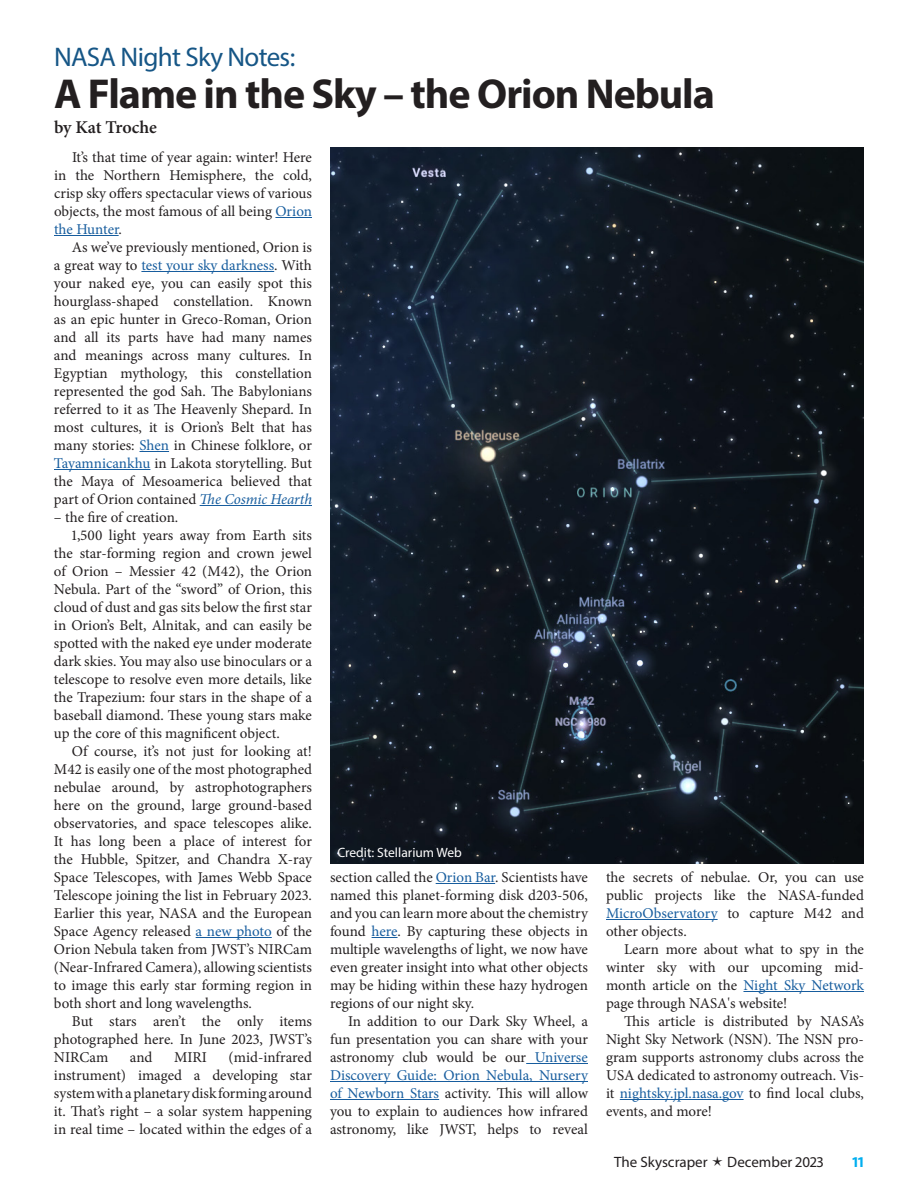
<style>
.page{position:relative;width:918px;height:1188px;background:#fff}
.page>*{position:absolute;margin:0;border:0;box-sizing:border-box;transform-origin:0 0}
.t1{font:700 42px "Myriad Pro";letter-spacing:-.025em;color:#231f20}
.t2{font:27px "Myriad Pro";letter-spacing:-.025em;color:#165686}
.t3{font:600 18px "Minion Pro";letter-spacing:-.01em;color:#231f20}
.t4{font:15px/18px "Minion Pro";letter-spacing:-.005em;color:#231f20;text-align:justify}
.t5{font:15px "Myriad Pro";color:#231f20}
.t6{font:700 15px "Myriad Pro";color:#00aeef}
.t7{font:13.5px "Myriad Pro";color:#fff}
.s1{color:#175d9e}
.s2{font-style:italic;color:#175d9e}
</style>
<div class="page">
<hr style="left:275px;top:217px;width:37px;height:1px;background:#175d9e">
<hr style="left:54px;top:235px;width:65px;height:1px;background:#175d9e">
<hr style="left:141px;top:271px;width:133px;height:1px;background:#175d9e">
<svg style="left:140px;top:451px;width:29px;height:1px"></svg>
<hr style="left:54px;top:469px;width:96px;height:1px;background:#175d9e">
<hr style="left:200px;top:505px;width:112px;height:1px;background:#175d9e">
<hr style="left:196px;top:937px;width:76px;height:1px;background:#175d9e">
<hr style="left:436px;top:883px;width:59px;height:1px;background:#175d9e">
<svg style="left:372px;top:937px;width:26px;height:1px"></svg>
<hr style="left:526px;top:1063px;width:62px;height:1px;background:#175d9e">
<hr style="left:330px;top:1081px;width:258px;height:1px;background:#175d9e">
<hr style="left:330px;top:1099px;width:109px;height:1px;background:#175d9e">
<hr style="left:606px;top:919px;width:112px;height:1px;background:#175d9e">
<hr style="left:743px;top:991px;width:121px;height:1px;background:#175d9e">
<hr style="left:620px;top:1099px;width:124px;height:1px;background:#175d9e">
<img style="left:330px;top:147px;width:534px;height:717px">
<h2 class="t2" style="left:54px;top:40px;width:243px">NASA Night Sky Notes:</h2>
<h1 class="t1" style="left:54px;top:66px;width:662px">A Flame in the Sky – the Orion Nebula</h1>
<p class="t3" style="left:54px;top:114px;width:105px">by Kat Troche</p>
<p class="t4" style="left:54px;top:148px;width:260px;text-indent:18px">It’s that time of year again: winter! Here in the Northern Hemisphere, the cold, crisp sky offers spectacular views of various objects, the most famous of all being <span class="s1">Orion the Hunter</span>.</p>
<p class="t4" style="left:54px;top:238px;width:260px;text-indent:18px">As we’ve previously mentioned, Orion is a great way to <span class="s1">test your sky darkness</span>. With your naked eye, you can easily spot this hourglass-shaped constellation. Known as an epic hunter in Greco-Roman, Orion and all its parts have had many names and meanings across many cultures. In Egyptian mythology, this constellation represented the god Sah. The Babylonians referred to it as The Heavenly Shepard. In most cultures, it is Orion’s Belt that has many stories: <span class="s1">Shen</span> in Chinese folklore, or <span class="s1">Tayamnicankhu</span> in Lakota storytelling. But the Maya of Mesoamerica believed that part of Orion contained <span class="s2">The Cosmic Hearth</span></p>
<p class="t4" style="left:54px;top:508px;width:126px">– the fire of creation.</p>
<p class="t4" style="left:72px;top:526px;width:242px">1,500 light years away from Earth sits</p>
<p class="t4" style="left:54px;top:544px;width:260px">the star-forming region and crown jewel</p>
<p class="t4" style="left:54px;top:562px;width:260px">of Orion – Messier 42 (M42), the Orion</p>
<p class="t4" style="left:54px;top:580px;width:260px">Nebula. Part of the “sword” of Orion, this</p>
<p class="t4" style="left:54px;top:598px;width:260px">cloud of dust and gas sits below the first star</p>
<p class="t4" style="left:54px;top:616px;width:259px">in Orion’s Belt, Alnitak, and can easily be</p>
<p class="t4" style="left:54px;top:634px;width:260px">spotted with the naked eye under moderate</p>
<p class="t4" style="left:54px;top:652px;width:259px">dark skies. You may also use binoculars or a</p>
<p class="t4" style="left:54px;top:670px;width:260px">telescope to resolve even more details, like</p>
<p class="t4" style="left:54px;top:688px;width:259px">the Trapezium: four stars in the shape of a</p>
<p class="t4" style="left:54px;top:706px;width:260px">baseball diamond. These young stars make</p>
<p class="t4" style="left:54px;top:724px;width:227px">up the core of this magnificent object.</p>
<p class="t4" style="left:72px;top:742px;width:242px">Of course, it’s not just for looking at!</p>
<p class="t4" style="left:54px;top:760px;width:260px">M42 is easily one of the most photographed</p>
<p class="t4" style="left:54px;top:778px;width:259px">nebulae around, by astrophotographers</p>
<p class="t4" style="left:54px;top:796px;width:260px">here on the ground, large ground-based</p>
<p class="t4" style="left:54px;top:814px;width:260px">observatories, and space telescopes alike.</p>
<p class="t4" style="left:54px;top:832px;width:259px">It has long been a place of interest for</p>
<p class="t4" style="left:54px;top:850px;width:260px">the Hubble, Spitzer, and Chandra X-ray</p>
<p class="t4" style="left:54px;top:868px;width:259px">Space Telescopes, with James Webb Space</p>
<p class="t4" style="left:54px;top:886px;width:260px">Telescope joining the list in February 2023.</p>
<p class="t4" style="left:54px;top:904px;width:259px">Earlier this year, NASA and the European</p>
<p class="t4" style="left:54px;top:922px;width:259px">Space Agency released <span class="s1">a new photo</span> of the</p>
<p class="t4" style="left:54px;top:940px;width:259px">Orion Nebula taken from JWST’s NIRCam</p>
<p class="t4" style="left:54px;top:958px;width:260px">(Near-Infrared Camera), allowing scientists</p>
<p class="t4" style="left:54px;top:976px;width:260px">to image this early star forming region in</p>
<p class="t4" style="left:54px;top:994px;width:200px">both short and long wavelengths.</p>
<p class="t4" style="left:72px;top:1012px;width:242px">But stars aren’t the only items</p>
<p class="t4" style="left:54px;top:1030px;width:260px">photographed here. In June 2023, JWST’s</p>
<p class="t4" style="left:54px;top:1048px;width:56px">NIRCam</p>
<p class="t4" style="left:130px;top:1048px;width:24px">and</p>
<p class="t4" style="left:174px;top:1048px;width:34px">MIRI</p>
<p class="t4" style="left:54px;top:1048px;width:260px;text-indent:175px">(mid-infrared instrument) imaged a developing star system with a planetary disk forming around it. That’s right – a solar system happening in real time – located within the edges of a</p>
<p class="t7" style="left:338px;top:844px;width:126px">Credit: Stellarium Web</p>
<p class="t4" style="left:330px;top:868px;width:260px">section called the <span class="s1">Orion Bar</span>. Scientists have named this planet-forming disk d203-506, and you can learn more about the chemistry found <span class="s1">here</span>. By capturing these objects in multiple wavelengths of light, we now have even greater insight into what other objects may be hiding within these hazy hydrogen regions of our night sky.</p>
<p class="t4" style="left:330px;top:1012px;width:260px;text-indent:18px">In addition to our Dark Sky Wheel, a fun presentation you can share with your astronomy club would be our <span class="s1">Universe Discovery Guide: Orion Nebula, Nursery of Newborn Stars</span> activity. This will allow you to explain to audiences how infrared astronomy, like JWST, helps to reveal</p>
<p class="t4" style="left:606px;top:868px;width:260px">the secrets of nebulae. Or, you can use public projects like the NASA-funded <span class="s1">MicroObservatory</span> to capture M42 and other objects.</p>
<p class="t4" style="left:606px;top:940px;width:260px;text-indent:18px">Learn more about what to spy in the winter sky with our upcoming mid&shy;month article on the <span class="s1">Night Sky Network </span>page through NASA's website!</p>
<p class="t4" style="left:606px;top:1012px;width:260px;text-indent:18px">This article is distributed by NASA’s Night Sky Network (NSN). The NSN pro&shy;gram supports astronomy clubs across the USA dedicated to astronomy outreach. Vis&shy;it <span class="s1">nightsky.jpl.nasa.gov</span> to find local clubs, events, and more!</p>
<p class="t5" style="left:614px;top:1153px;width:95px">The Skyscraper</p>
<p class="t5" style="left:727px;top:1153px;width:98px">December 2023</p>
<p class="t6" style="left:853px;top:1152px;width:13px">11</p>
</div>
